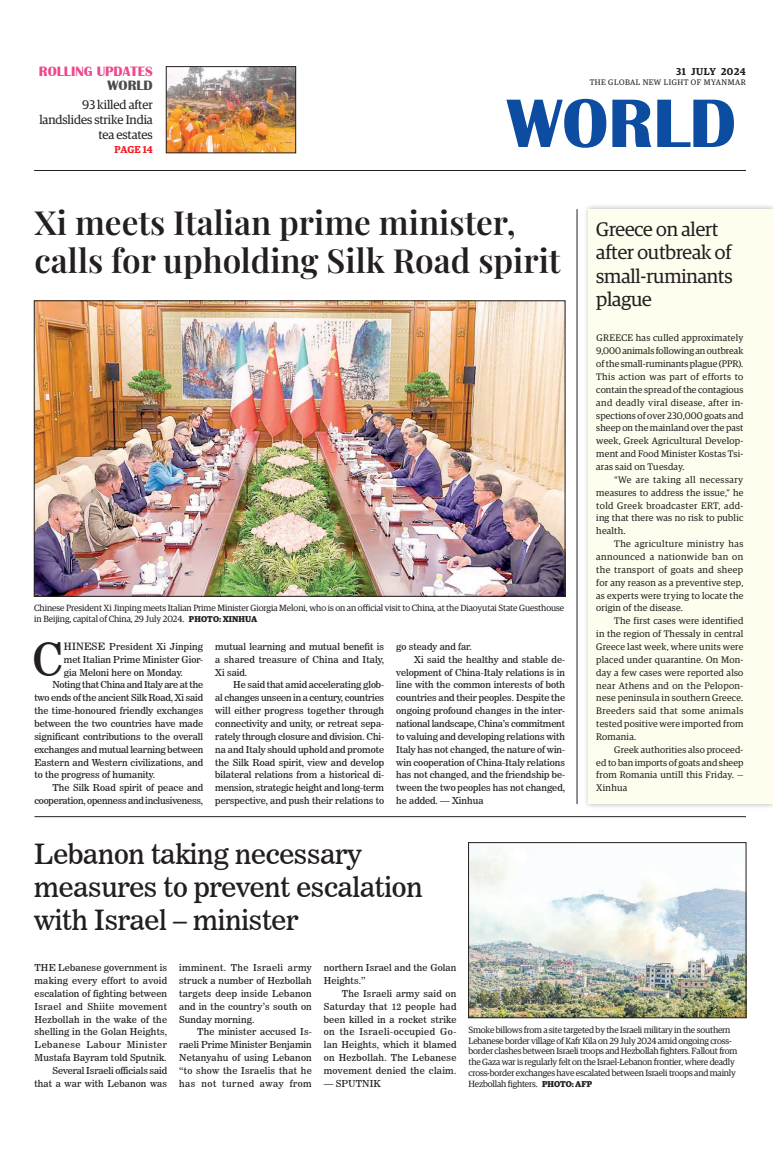
<style>
.page{position:relative;width:773px;height:1152px;background:#fff}
.page>*{position:absolute;margin:0;border:0;box-sizing:border-box;transform-origin:0 0}
.t1{font:700 71px "Britannic";color:#0d4da1}
._1st_Drop{font:45.3px "News 706 BT Roman C";color:#231f20}
.t2{font:600 33.2px/38px "Playfair Display";color:#231f20}
._3_Clm_Head{font:27.7px/33.3px "News 706 BT Roman C";letter-spacing:-.01em;color:#231f20}
.Brief_Head{font:19.6px/23.5px "Guardian Egyp";letter-spacing:-.01em;color:#231f20}
.t3{font:700 14px "Britannic";color:#ef488a}
.t4{font:700 14px "Britannic";color:#4b4c4d}
._2_Clm_Head{font:12.5px/15px "Guardian Egyp";letter-spacing:-.01em;color:#231f20;text-align:right}
.t5{font:600 10px "Guardian Egyp";letter-spacing:.06em;color:#231f20}
.Spill_Style{font:600 10px "Guardian Egyp";letter-spacing:-.005em;color:#ee1d23}
._2nd_Body{font:9.5px/12.9px "News 706 BT Roman C";letter-spacing:.005em;color:#231f20;text-align:justify}
.Brief_2nd_Body{font:9.5px/12.9px "Guardian Egyp";letter-spacing:.02em;color:#231f20;text-align:justify}
.Brief_Body{font:9.5px/12.9px "Guardian Egyp";letter-spacing:.02em;color:#231f20;text-align:justify}
.Normal_Para{font:9.5px/12.9px "News 706 BT Roman C";letter-spacing:.01em;color:#231f20;text-align:justify}
._1st_Drop-2{font:9.5px/12.9px "News 706 BT Roman C";color:#231f20;text-align:justify}
._2nd_Body-2{font:9.5px/12.9px "News 706 BT Roman C";letter-spacing:-.02em;color:#231f20;text-align:right}
.t6{font:9px/10.8px "Guardian Egyp";letter-spacing:-.02em;color:#231f20}
.t7{font:8px "Guardian Egyp";letter-spacing:.06em;color:#231f20}
.s1{font-weight:700;font-size:8.5px}
.s2{font-size:10px}
</style>
<div class="page">
<hr style="left:34px;top:170px;width:712px;height:1px;background:#231f20">
<div style="left:583px;top:204px;width:190px;height:605px;background:#231f20;opacity:.3"></div>
<div style="left:588px;top:209px;width:185px;height:595px;background:#fffdee"></div>
<img style="left:168px;top:68px;width:126px;height:83px">
<div style="left:166px;top:66px;width:130px;height:87px;border:1px solid #231f20"></div>
<hr style="left:34px;top:816px;width:712px;height:1px;background:#231f20">
<img style="left:36px;top:303px;width:527px;height:291px">
<img style="left:470px;top:844px;width:274px;height:172px">
<div style="left:468px;top:842px;width:278px;height:176px;border:1px solid #231f20"></div>
<hr style="left:576px;top:209px;width:1px;height:595px;background:#231f20">
<p class="t3" style="left:39px;top:64px;width:115px">ROLLING UPDATES</p>
<p class="t4" style="left:108px;top:77px;width:47px">WORLD</p>
<p class="_2_Clm_Head" style="left:39px;top:96px;width:115px">93 killed after landslides strike India tea estates</p>
<p class="Spill_Style" style="left:115px;top:142px;width:40px">PAGE 14</p>
<p class="t5" style="left:676px;top:64px;width:71px">31 JULY 2024</p>
<p class="t7" style="left:589px;top:76px;width:158px">THE GLOBAL NEW LIGHT OF MYANMAR</p>
<h1 class="t1" style="left:507px;top:83px;width:230px">WORLD</h1>
<h3 class="t2" style="left:35px;top:201px;width:527px">Xi meets Italian prime minister, calls for upholding Silk Road spirit</h3>
<p class="t6" style="left:34px;top:602px;width:531px">Chinese President Xi Jinping meets Italian Prime Minister Giorgia Meloni, who is on an official visit to China, at the Diaoyutai State Guesthouse in Beijing, capital of China, 29 July 2024. <span class="s1">PHOTO: XINHUA</span></p>
<p class="_1st_Drop" style="left:32px;top:632px;width:33px">C</p>
<p class="_1st_Drop-2" style="left:64px;top:640px;width:141px"><span class="s2">HINESE</span> President Xi Jinping met Italian Prime Minister Gior&shy;gia Meloni here on Monday.</p>
<p class="_2nd_Body" style="left:34px;top:679px;width:170px;text-indent:18px">Noting that China and Italy are at the two ends of the ancient Silk Road, Xi said the time-honoured friendly exchanges between the two countries have made significant contributions to the overall exchanges and mutual learning between Eastern and Western civilizations, and to the progress of humanity.</p>
<p class="_2nd_Body-2" style="left:34px;top:781px;width:170px">The Silk Road spirit of peace and cooperation, openness and inclusiveness,</p>
<p class="_2nd_Body" style="left:215px;top:640px;width:170px">mutual learning and mutual benefit is a shared treasure of China and Italy, Xi said.</p>
<p class="_2nd_Body" style="left:215px;top:679px;width:170px;text-indent:18px">He said that amid accelerating glob&shy;al changes unseen in a century, countries will either progress together through connectivity and unity, or retreat sepa&shy;rately through closure and division. Chi&shy;na and Italy should uphold and promote the Silk Road spirit, view and develop bilateral relations from a historical di&shy;mension, strategic height and long-term perspective, and push their relations to</p>
<p class="_2nd_Body" style="left:396px;top:640px;width:77px">go steady and far.</p>
<p class="_2nd_Body" style="left:396px;top:653px;width:170px;text-indent:18px">Xi said the healthy and stable de&shy;velopment of China-Italy relations is in line with the common interests of both countries and their peoples. Despite the ongoing profound changes in the inter&shy;national landscape, China’s commitment to valuing and developing relations with Italy has not changed, the nature of win&shy;win cooperation of China-Italy relations has not changed, and the friendship be&shy;tween the two peoples has not changed, he added. — Xinhua</p>
<p class="_3_Clm_Head" style="left:34px;top:837px;width:390px">Lebanon taking necessary measures to prevent escalation with Israel – minister</p>
<p class="Brief_Head" style="left:596px;top:216px;width:138px">Greece on alert after outbreak of small-ruminants plague</p>
<p class="Brief_Body" style="left:596px;top:331px;width:149px">GREECE has culled approximately 9,000 animals following an outbreak of the small-ruminants plague (PPR).<br>This action was part of efforts to contain the spread of the contagious and deadly viral disease, after in&shy;spections of over 230,000 goats and sheep on the mainland over the past week, Greek Agricultural Develop&shy;ment and Food Minister Kostas Tsi&shy;aras said on Tuesday.</p>
<p class="Brief_2nd_Body" style="left:596px;top:473px;width:149px;text-indent:18px">“We are taking all necessary measures to address the issue,” he told Greek broadcaster ERT, add&shy;ing that there was no risk to public health.</p>
<p class="Brief_2nd_Body" style="left:596px;top:537px;width:149px;text-indent:18px">The agriculture ministry has announced a nationwide ban on the transport of goats and sheep for any reason as a preventive step, as experts were trying to locate the origin of the disease.</p>
<p class="Brief_2nd_Body" style="left:596px;top:614px;width:149px;text-indent:18px">The first cases were identified in the region of Thessaly in central Greece last week, where units were placed under quarantine. On Mon&shy;day a few cases were reported also near Athens and on the Pelopon&shy;nese peninsula in southern Greece.<br>Breeders said that some animals tested positive were imported from Romania.</p>
<p class="Brief_2nd_Body" style="left:596px;top:742px;width:149px;text-indent:18px">Greek authorities also proceed&shy;ed to ban imports of goats and sheep from Romania untill this Friday. — Xinhua</p>
<p class="Normal_Para" style="left:34px;top:961px;width:134px">THE Lebanese government is making every effort to avoid escalation of fighting between Israel and Shiite movement Hezbollah in the wake of the shelling in the Golan Heights, Lebanese Labour Minister Mustafa Bayram told Sputnik.</p>
<p class="_2nd_Body" style="left:34px;top:1064px;width:134px;text-align:right">Several Israeli officials said that a war with Lebanon was</p>
<p class="_2nd_Body" style="left:179px;top:961px;width:134px">imminent. The Israeli army struck a number of Hezbollah targets deep inside Lebanon and in the country’s south on Sunday morning.</p>
<p class="_2nd_Body" style="left:179px;top:1026px;width:134px;text-indent:18px">The minister accused Is&shy;raeli Prime Minister Benjamin Netanyahu of using Lebanon “to show the Israelis that he has not turned away from</p>
<p class="_2nd_Body" style="left:324px;top:961px;width:134px">northern Israel and the Golan<br>Heights.”</p>
<p class="_2nd_Body" style="left:324px;top:987px;width:134px;text-indent:18px">The Israeli army said on Saturday that 12 people had been killed in a rocket strike on the Israeli-occupied Go&shy;lan Heights, which it blamed on Hezbollah. The Lebanese movement denied the claim.</p>
<p class="_2nd_Body" style="left:324px;top:1077px;width:58px">— SPUTNIK</p>
<p class="t6" style="left:468px;top:1024px;width:270px">Smoke billows from a site targeted by the Israeli military in the southern Lebanese border village of Kafr Kila on 29 July 2024 amid ongoing cross&shy;border clashes between Israeli troops and Hezbollah fighters. Fallout from the Gaza war is regularly felt on the Israel-Lebanon frontier, where deadly cross-border exchanges have escalated between Israeli troops and mainly Hezbollah fighters. <span class="s1">PHOTO: AFP</span></p>
</div>
